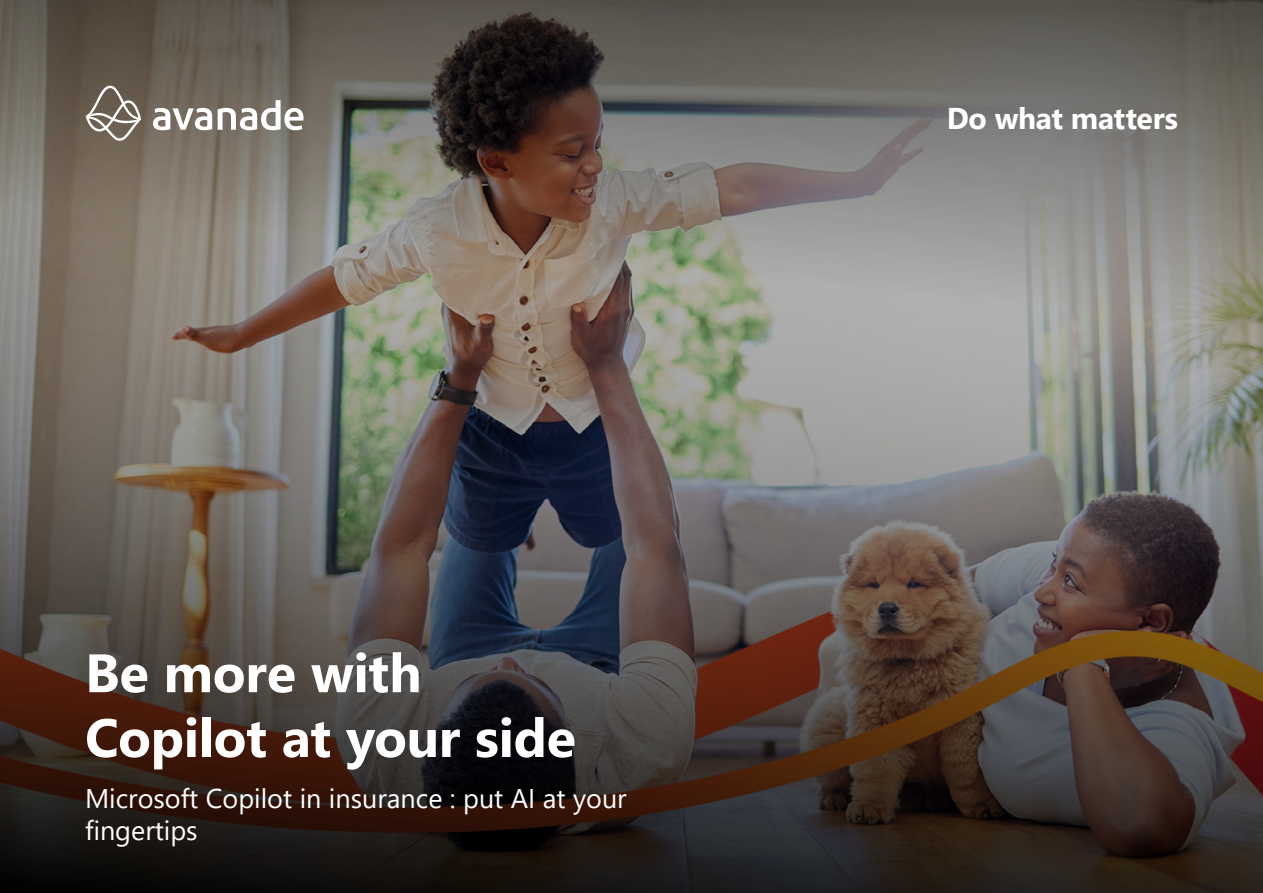
<style>
.page{position:relative;width:1263px;height:893px;background:#fff}
.page>*{position:absolute;margin:0;border:0;box-sizing:border-box;transform-origin:0 0}
.t1{font:700 54px/64.8px "Segoe UI";letter-spacing:-.01em;color:#fff}
.t2{font:700 30px "Segoe UI";letter-spacing:-.01em;color:#fff}
.t3{font:27px/32.4px "Segoe UI";color:#fff}
</style>
<div class="page">
<img style="left:0;top:0;width:1263px;height:893px">
<svg style="left:153px;top:108px;width:59px;height:22px"></svg>
<svg style="left:218px;top:100px;width:85px;height:30px"></svg>
<svg style="left:86px;top:86px;width:55px;height:55px;background:#897f74"></svg>
<h1 class="t1" style="left:85px;top:636px;width:492px">Be more with<br>Copilot at your side</h1>
<p class="t3" style="left:85px;top:780px;width:543px">Microsoft Copilot in insurance : put AI at your fingertips</p>
<p class="t2" style="left:947px;top:90px;width:233px">Do what matters</p>
</div>
